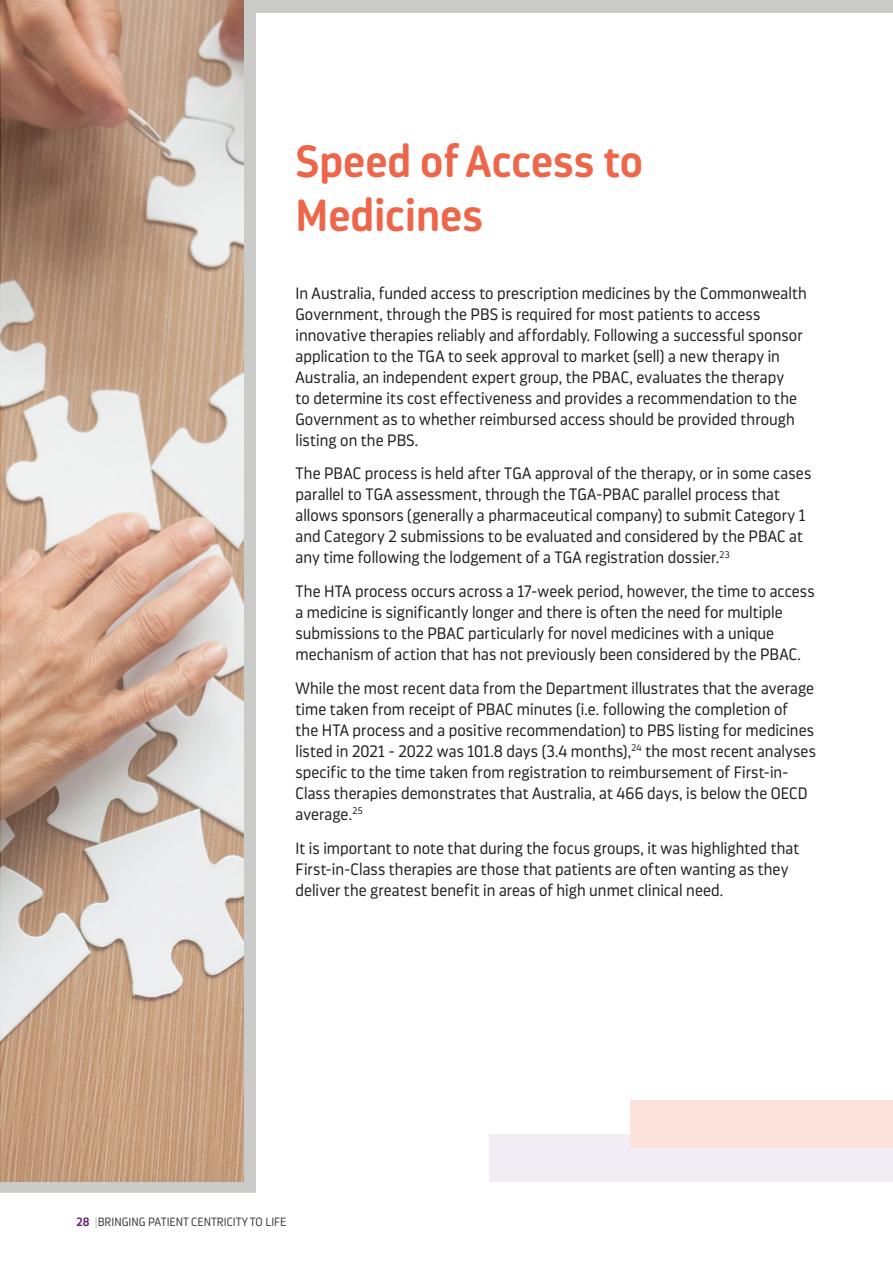
<style>
.page{position:relative;width:893px;height:1263px;background:#fff}
.page>*{position:absolute;margin:0;border:0;box-sizing:border-box;transform-origin:0 0}
._03_Heading_1{font:600 45px/54px "Darwin Pro Rd";color:#ee6649}
._04_Body___Text{font:300 16.5px/21px "Darwin Pro Rd";letter-spacing:.005em;color:#231f20}
.t1{font:300 12px "Darwin Pro Rd";color:#3b3e3d}
.s1{font-weight:600;color:#692175}
.s2{font-weight:600;color:#cbcbca}
</style>
<div class="page">
<div style="left:0;top:0;width:893px;height:13px;background:#cbcbca"></div>
<div style="left:489px;top:1134px;width:404px;height:47px;background:#f2ecf4"></div>
<div style="left:630px;top:1100px;width:263px;height:48px;background:#fde1db"></div>
<div style="left:0;top:13px;width:256px;height:1180px;background:#cbcbca"></div>
<svg style="left:1px;top:1px;width:243px;height:1181px;background:#c9af9d"></svg>
<p class="_03_Heading_1" style="left:296px;top:133px;width:349px">Speed of Access to<br>Medicines</p>
<p class="_04_Body___Text" style="left:296px;top:282px;width:513px">In Australia, funded access to prescription medicines by the Commonwealth Government, through the PBS is required for most patients to access innovative therapies reliably and affordably. Following a successful sponsor application to the TGA to seek approval to market (sell) a new therapy in Australia, an independent expert group, the PBAC, evaluates the therapy<br>to determine its cost effectiveness and provides a recommendation to the Government as to whether reimbursed access should be provided through listing on the PBS.</p>
<p class="_04_Body___Text" style="left:296px;top:463px;width:517px">The PBAC process is held after TGA approval of the therapy, or in some cases parallel to TGA assessment, through the TGA-PBAC parallel process that allows sponsors (generally a pharmaceutical company) to submit Category 1 and Category 2 submissions to be evaluated and considered by the PBAC at any time following the lodgement of a TGA registration dossier.<sup>23</sup></p>
<p class="_04_Body___Text" style="left:296px;top:580px;width:521px">The HTA process occurs across a 17-week period, however, the time to access a medicine is significantly longer and there is often the need for multiple submissions to the PBAC particularly for novel medicines with a unique mechanism of action that has not previously been considered by the PBAC.</p>
<p class="_04_Body___Text" style="left:296px;top:677px;width:522px">While the most recent data from the Department illustrates that the average time taken from receipt of PBAC minutes (i.e. following the completion of<br>the HTA process and a positive recommendation) to PBS listing for medicines listed in 2021 - 2022 was 101.8 days (3.4 months),<sup>24</sup> the most recent analyses specific to the time taken from registration to reimbursement of First-in-Class therapies demonstrates that Australia, at 466 days, is below the OECD average.<sup>25</sup></p>
<p class="_04_Body___Text" style="left:296px;top:837px;width:505px">It is important to note that during the focus groups, it was highlighted that<br>First-in-Class therapies are those that patients are often wanting as they deliver the greatest benefit in areas of high unmet clinical need.</p>
<p class="t1" style="left:77px;top:1214px;width:211px"><span class="s1">28</span> <span class="s2">|</span>BRINGING PATIENT CENTRICITY TO LIFE</p>
</div>
